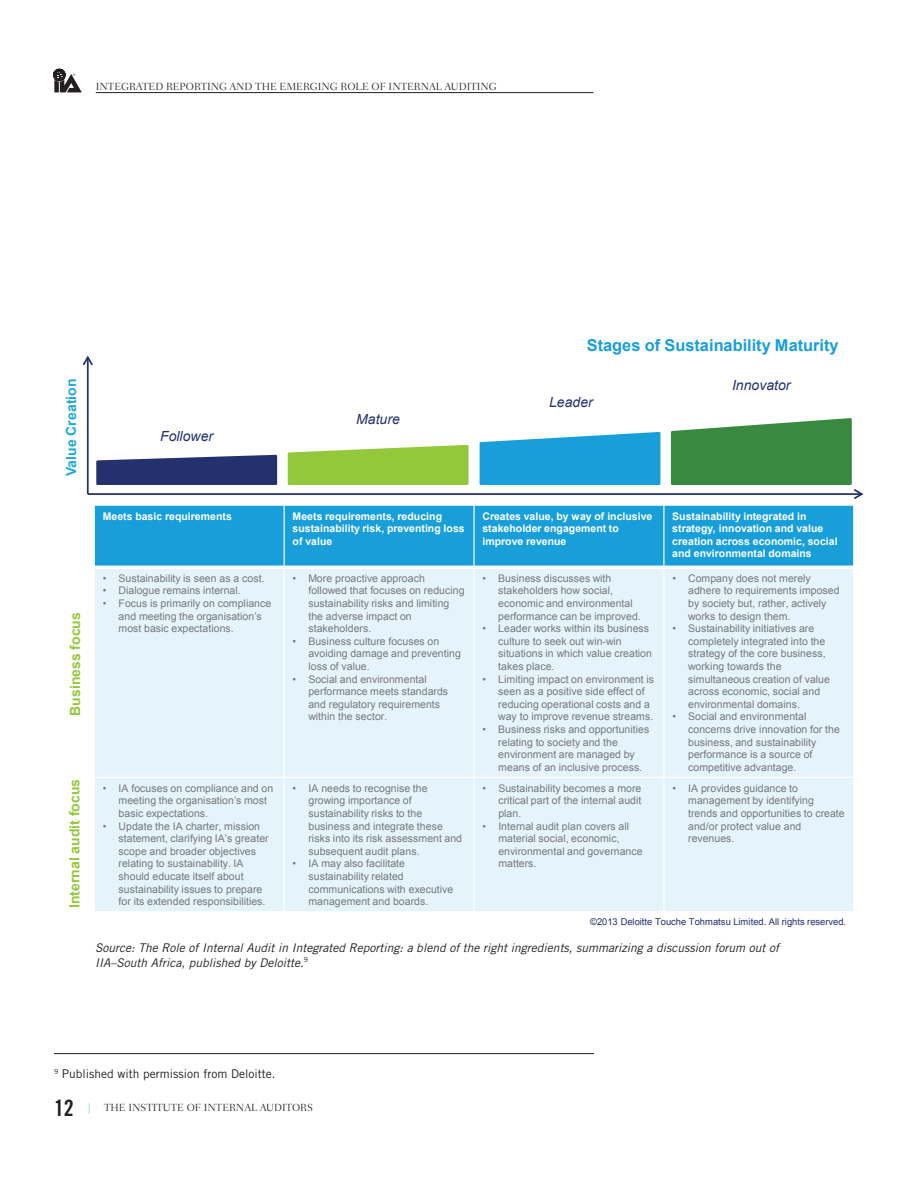
<style>
.page{position:relative;width:918px;height:1188px;background:#fff}
.page>*{position:absolute;margin:0;border:0;box-sizing:border-box;transform-origin:0 0}
.t1{font:22.5px "Trade Gothic Bold Cond Twenty";color:#231f20}
.t2{font:700 16.35px "Arial";color:#189fda}
.t3{font:700 13.95px "Arial";color:#94c83c}
.t4{font:italic 13.95px "Arial";letter-spacing:.005em;color:#24316f}
.t5{font:700 13.95px "Arial";color:#1fa9db}
.t6{font:italic 12px/15px "Trade Gothic";color:#231f20}
.t7{font:12px "Trade Gothic";color:#231f20}
.t8{font:10.5px/12.6px "Arial";letter-spacing:.005em;color:#76787b}
.t9{font:700 10.5px/12.6px "Arial";color:#fff}
.t10{font:300 10.5px "Fairfield LH";color:#231f20}
.t11{font:9.45px "Arial";letter-spacing:-.005em;color:#24316f}
.t12{font:7.05px "Trade Gothic";color:#231f20}
</style>
<div class="page">
<hr style="left:96px;top:92px;width:497px;height:1px;background:#231f20">
<svg style="left:53px;top:69px;width:29px;height:23px"></svg>
<svg style="left:96px;top:454px;width:182px;height:31px"></svg>
<svg style="left:287px;top:444px;width:182px;height:41px"></svg>
<svg style="left:479px;top:432px;width:182px;height:53px"></svg>
<hr style="left:87px;top:357px;width:2px;height:137px;background:#24316f">
<svg style="left:82px;top:355px;width:11px;height:12px"></svg>
<hr style="left:88px;top:493px;width:774px;height:2px;background:#24316f">
<svg style="left:670px;top:418px;width:194px;height:81px"></svg>
<div style="left:94px;top:505px;width:190px;height:62px;background:#189fda"></div>
<div style="left:284px;top:505px;width:190px;height:62px;background:#189fda"></div>
<div style="left:474px;top:505px;width:190px;height:62px;background:#189fda"></div>
<div style="left:664px;top:505px;width:190px;height:62px;background:#189fda"></div>
<div style="left:94px;top:567px;width:190px;height:210px;background:#e4f4fa"></div>
<div style="left:284px;top:567px;width:190px;height:210px;background:#e4f4fa"></div>
<div style="left:474px;top:567px;width:190px;height:210px;background:#e4f4fa"></div>
<div style="left:664px;top:567px;width:190px;height:210px;background:#e4f4fa"></div>
<div style="left:94px;top:777px;width:190px;height:135px;background:#e4f4fa"></div>
<div style="left:284px;top:777px;width:190px;height:135px;background:#e4f4fa"></div>
<div style="left:474px;top:777px;width:190px;height:135px;background:#e4f4fa"></div>
<div style="left:664px;top:777px;width:190px;height:135px;background:#e4f4fa"></div>
<hr style="left:284px;top:505px;width:1px;height:407px;background:#fff">
<hr style="left:473px;top:505px;width:2px;height:407px;background:#fff">
<hr style="left:663px;top:505px;width:1px;height:407px;background:#fff">
<hr style="left:94px;top:566px;width:760px;height:3px;background:#fff">
<hr style="left:94px;top:777px;width:760px;height:1px;background:#fff">
<hr style="left:94px;top:505px;width:1px;height:407px;background:#fff">
<hr style="left:853px;top:505px;width:1px;height:407px;background:#fff">
<hr style="left:94px;top:505px;width:760px;height:1px;background:#fff">
<hr style="left:94px;top:911px;width:760px;height:1px;background:#fff">
<hr style="left:54px;top:1053px;width:540px;height:1px;background:#231f20">
<p class="t10" style="left:96px;top:80px;width:403px">INTEGRATED REPORTING AND THE EMERGING ROLE OF INTERNAL AUDITING</p>
<h3 class="t5" style="left:62px;top:476px;width:99px;rotate:-90deg">Value Creation</h3>
<h3 class="t3" style="left:66px;top:716px;width:105px;rotate:-90deg">Business focus</h3>
<h3 class="t3" style="left:65px;top:908px;width:131px;rotate:-90deg">Internal audit focus</h3>
<h2 class="t2" style="left:587px;top:335px;width:253px">Stages of Sustainability Maturity</h2>
<h3 class="t4" style="left:160px;top:428px;width:55px">Follower</h3>
<h3 class="t4" style="left:356px;top:410px;width:45px">Mature</h3>
<h3 class="t4" style="left:549px;top:393px;width:45px">Leader</h3>
<h3 class="t4" style="left:732px;top:376px;width:60px">Innovator</h3>
<p class="t9" style="left:103px;top:510px;width:131px">Meets basic requirements</p>
<p class="t9" style="left:293px;top:510px;width:174px">Meets requirements, reducing sustainability risk, preventing loss of value</p>
<p class="t9" style="left:482px;top:510px;width:171px">Creates value, by way of inclusive stakeholder engagement to improve revenue</p>
<p class="t9" style="left:672px;top:510px;width:167px">Sustainability integrated in strategy, innovation and value creation across economic, social and environmental domains</p>
<p class="t8" style="left:103px;top:572px;width:163px">• Sustainability is seen as a cost.</p>
<p class="t8" style="left:103px;top:584px;width:140px">• Dialogue remains internal.</p>
<p class="t8" style="left:119px;top:597px;width:154px;text-indent:-16px">• Focus is primarily on compliance and meeting the organisation’s most basic expectations.</p>
<p class="t8" style="left:688px;top:572px;width:153px;text-indent:-16px">• Company does not merely adhere to requirements imposed by society but, rather, actively works to design them.</p>
<p class="t8" style="left:688px;top:622px;width:143px;text-indent:-16px">• Sustainability initiatives are completely integrated into the strategy of the core business, working towards the simultaneous creation of value across economic, social and environmental domains.</p>
<p class="t8" style="left:688px;top:710px;width:153px;text-indent:-16px">• Social and environmental concerns drive innovation for the business, and sustainability performance is a source of competitive advantage.</p>
<p class="t8" style="left:308px;top:572px;width:158px;text-indent:-16px">• More proactive approach followed that focuses on reducing sustainability risks and limiting the adverse impact on stakeholders.</p>
<p class="t8" style="left:308px;top:635px;width:154px;text-indent:-16px">• Business culture focuses on avoiding damage and preventing loss of value.</p>
<p class="t8" style="left:308px;top:673px;width:141px;text-indent:-16px">• Social and environmental performance meets standards and regulatory requirements within the sector.</p>
<p class="t8" style="left:498px;top:572px;width:144px;text-indent:-16px">• Business discusses with stakeholders how social, economic and environmental performance can be improved.</p>
<p class="t8" style="left:498px;top:622px;width:155px;text-indent:-16px">• Leader works within its business culture to seek out win-win situations in which value creation takes place.</p>
<p class="t8" style="left:498px;top:673px;width:157px;text-indent:-16px">• Limiting impact on environment is seen as a positive side effect of reducing operational costs and a way to improve revenue streams.</p>
<p class="t8" style="left:498px;top:723px;width:153px;text-indent:-16px">• Business risks and opportunities relating to society and the environment are managed by means of an inclusive process.</p>
<p class="t8" style="left:119px;top:782px;width:156px;text-indent:-16px">• IA focuses on compliance and on meeting the organisation’s most basic expectations.</p>
<p class="t8" style="left:119px;top:820px;width:152px;text-indent:-16px">• Update the IA charter, mission statement, clarifying IA’s greater scope and broader objectives relating to sustainability. IA should educate itself about sustainability issues to prepare for its extended responsibilities.</p>
<p class="t8" style="left:308px;top:782px;width:155px;text-indent:-16px">• IA needs to recognise the growing importance of sustainability risks to the business and integrate these risks into its risk assessment and subsequent audit plans.</p>
<p class="t8" style="left:308px;top:857px;width:146px;text-indent:-16px">• IA may also facilitate sustainability related communications with executive management and boards.</p>
<p class="t8" style="left:498px;top:782px;width:145px;text-align:justify;text-indent:-16px">• Sustainability becomes a more critical part of the internal audit plan.</p>
<p class="t8" style="left:498px;top:820px;width:146px;text-indent:-16px">• Internal audit plan covers all material social, economic, environmental and governance matters.</p>
<p class="t8" style="left:688px;top:782px;width:158px;text-indent:-16px">• IA provides guidance to management by identifying trends and opportunities to create and/or protect value and revenues.</p>
<p class="t11" style="left:590px;top:915px;width:257px">©2013 Deloitte Touche Tohmatsu Limited. All rights reserved.</p>
<p class="t6" style="left:95px;top:940px;width:686px">Source: The Role of Internal Audit in Integrated Reporting: a blend of the right ingredients, summarizing a discussion forum out of<br>IIA–South Africa, published by Deloitte.</p>
<p class="t12" style="left:304px;top:955px;width:6px">9</p>
<p class="t7" style="left:54px;top:1066px;width:223px"><sup>9</sup> Published with permission from Deloitte.</p>
<h1 class="t1" style="left:54px;top:1094px;width:38px">12 <sup>|</sup></h1>
<p class="t10" style="left:104px;top:1101px;width:8px">THE</p>
<p class="t10" style="left:128px;top:1101px;width:26px">INSTITUTE</p>
<p class="t10" style="left:187px;top:1101px;width:25px">OF INTERNAL</p>
<p class="t10" style="left:260px;top:1101px;width:8px">AUDITOR</p>
<p class="t10" style="left:307px;top:1101px;width:7px">S</p>
</div>
